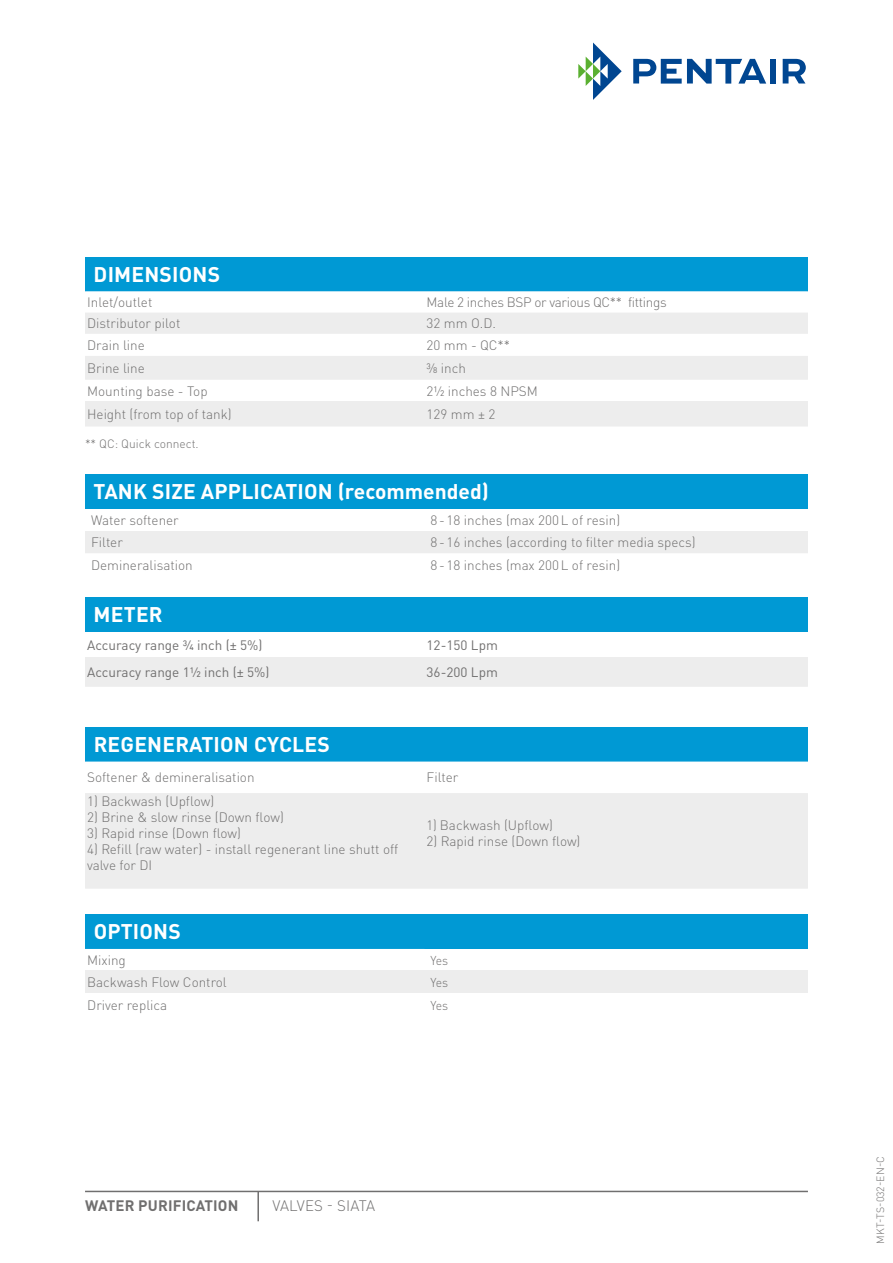
<style>
.page{position:relative;width:893px;height:1263px;background:#fff}
.page>*{position:absolute;margin:0;border:0;box-sizing:border-box;transform-origin:0 0}
.t1{font:700 21px "DIN Pro";letter-spacing:.01em;color:#fff}
.t2{font:700 15px "DIN Pro";letter-spacing:.01em;color:#706f6f}
.t3{font:300 15px "DIN Pro";letter-spacing:.01em;color:#706f6f}
.t4{font:300 13.5px/16.2px "DIN Pro";color:#706f6f}
.t5{font:13.5px "DIN Pro";color:#706f6f}
.t6{font:300 13.5px "DIN Pro";letter-spacing:-.025em;color:#706f6f}
.t7{font:300 13.5px "DIN Pro";color:#706f6f;scale:.95 1}
.t8{font:300 12.75px "DIN Pro";letter-spacing:-.035em;color:#706f6f;scale:.96 1}
.t9{font:300 12px "DIN Pro";color:#706f6f}
.t10{font:300 10.5px "DIN Pro";letter-spacing:.01em;color:#706f6f}
</style>
<div class="page">
<hr style="left:85px;top:1191px;width:723px;height:1px;background:#706f6f">
<hr style="left:257px;top:1191px;width:2px;height:30px;background:#706f6f">
<div style="left:85px;top:257px;width:723px;height:34px;background:#0099d4"></div>
<svg style="left:85px;top:291px;width:723px;height:1px"></svg>
<svg style="left:85px;top:313px;width:723px;height:113px;fill:#ededed"></svg>
<div style="left:85px;top:475px;width:723px;height:34px;background:#0099d4"></div>
<div style="left:85px;top:531px;width:339px;height:22px;background:#ededed"></div>
<div style="left:424px;top:531px;width:384px;height:22px;background:#ededed"></div>
<div style="left:85px;top:597px;width:723px;height:34px;background:#0099d4"></div>
<div style="left:85px;top:727px;width:723px;height:34px;background:#0099d4"></div>
<div style="left:85px;top:657px;width:723px;height:30px;background:#ededed"></div>
<svg style="left:85px;top:761px;width:723px;height:1px"></svg>
<div style="left:85px;top:793px;width:723px;height:96px;background:#ededed"></div>
<div style="left:85px;top:915px;width:723px;height:34px;background:#0099d4"></div>
<svg style="left:85px;top:970px;width:723px;height:1px"></svg>
<div style="left:85px;top:971px;width:339px;height:22px;background:#ededed"></div>
<div style="left:424px;top:971px;width:384px;height:22px;background:#ededed"></div>
<svg style="left:578px;top:43px;width:44px;height:57px"></svg>
<svg style="left:633px;top:59px;width:133px;height:25px"></svg>
<div style="left:770px;top:59px;width:6px;height:25px;background:#004691"></div>
<svg style="left:783px;top:59px;width:23px;height:25px"></svg>
<h1 class="t1" style="left:94px;top:257px;width:128px">DIMENSIONS</h1>
<p class="t4" style="left:87px;top:293px;width:67px">Inlet/outlet</p>
<p class="t6" style="left:427px;top:292px;width:242px">Male 2 inches BSP or various QC** fittings</p>
<p class="t4" style="left:87px;top:314px;width:95px">Distributor pilot</p>
<p class="t4" style="left:427px;top:314px;width:71px">32 mm O.D.</p>
<p class="t4" style="left:87px;top:336px;width:59px">Drain line</p>
<p class="t4" style="left:427px;top:336px;width:85px">20 mm - QC**</p>
<p class="t4" style="left:87px;top:359px;width:59px">Brine line</p>
<p class="t4" style="left:427px;top:359px;width:41px">3/8 inch</p>
<p class="t4" style="left:87px;top:381px;width:122px">Mounting base - Top</p>
<p class="t4" style="left:427px;top:381px;width:113px">21/2 inches 8 NPSM</p>
<p class="t4" style="left:87px;top:405px;width:146px">Height (from top of tank)</p>
<p class="t4" style="left:427px;top:405px;width:70px">129 mm ± 2</p>
<p class="t9" style="left:85px;top:434px;width:115px">** QC: Quick connect.</p>
<h1 class="t1" style="left:94px;top:474px;width:397px">TANK SIZE APPLICATION (recommended)</h1>
<p class="t4" style="left:91px;top:511px;width:89px">Water softener</p>
<p class="t4" style="left:430px;top:511px;width:191px">8-18 inches (max 200L of resin)</p>
<p class="t4" style="left:91px;top:533px;width:33px">Filter</p>
<p class="t4" style="left:430px;top:533px;width:267px">8-16 inches (according to filter media specs)</p>
<p class="t4" style="left:91px;top:555px;width:103px">Demineralisation</p>
<p class="t4" style="left:430px;top:555px;width:191px">8-18 inches (max 200L of resin)</p>
<h1 class="t1" style="left:94px;top:597px;width:71px">METER</h1>
<p class="t5" style="left:87px;top:634px;width:177px">Accuracy range 3/4 inch (± 5%)</p>
<p class="t5" style="left:427px;top:634px;width:73px">12-150 Lpm</p>
<p class="t5" style="left:87px;top:661px;width:184px">Accuracy range 11/2 inch (± 5%)</p>
<p class="t5" style="left:427px;top:661px;width:73px">36-200 Lpm</p>
<h1 class="t1" style="left:94px;top:727px;width:238px">REGENERATION CYCLES</h1>
<p class="t4" style="left:87px;top:768px;width:169px">Softener &amp; demineralisation</p>
<p class="t4" style="left:427px;top:768px;width:33px">Filter</p>
<p class="t4" style="left:87px;top:791px;width:129px">1) Backwash (Upflow)</p>
<p class="t4" style="left:87px;top:807px;width:198px">2) Brine &amp; slow rinse (Down flow)</p>
<p class="t4" style="left:87px;top:824px;width:155px">3) Rapid rinse (Down flow)</p>
<p class="t4" style="left:87px;top:840px;width:313px">4) Refill (raw water) - install regenerant line shutt off valve for DI</p>
<p class="t7" style="left:427px;top:814px;width:134px">1) Backwash (Upflow)</p>
<p class="t4" style="left:427px;top:832px;width:155px">2) Rapid rinse (Down flow)</p>
<h1 class="t1" style="left:94px;top:914px;width:89px">OPTIONS</h1>
<p class="t4" style="left:87px;top:951px;width:40px">Mixing</p>
<p class="t8" style="left:430px;top:950px;width:20px">Yes</p>
<p class="t4" style="left:87px;top:973px;width:141px">Backwash Flow Control</p>
<p class="t8" style="left:430px;top:972px;width:20px">Yes</p>
<p class="t4" style="left:87px;top:996px;width:81px">Driver replica</p>
<p class="t8" style="left:430px;top:995px;width:20px">Yes</p>
<p class="t2" style="left:85px;top:1193px;width:155px">WATER PURIFICATION</p>
<p class="t3" style="left:272px;top:1194px;width:104px">VALVES - SIATA</p>
<p class="t10" style="left:872px;top:1244px;width:89px;rotate:-90deg">MKT-TS-032-EN-C</p>
</div>
